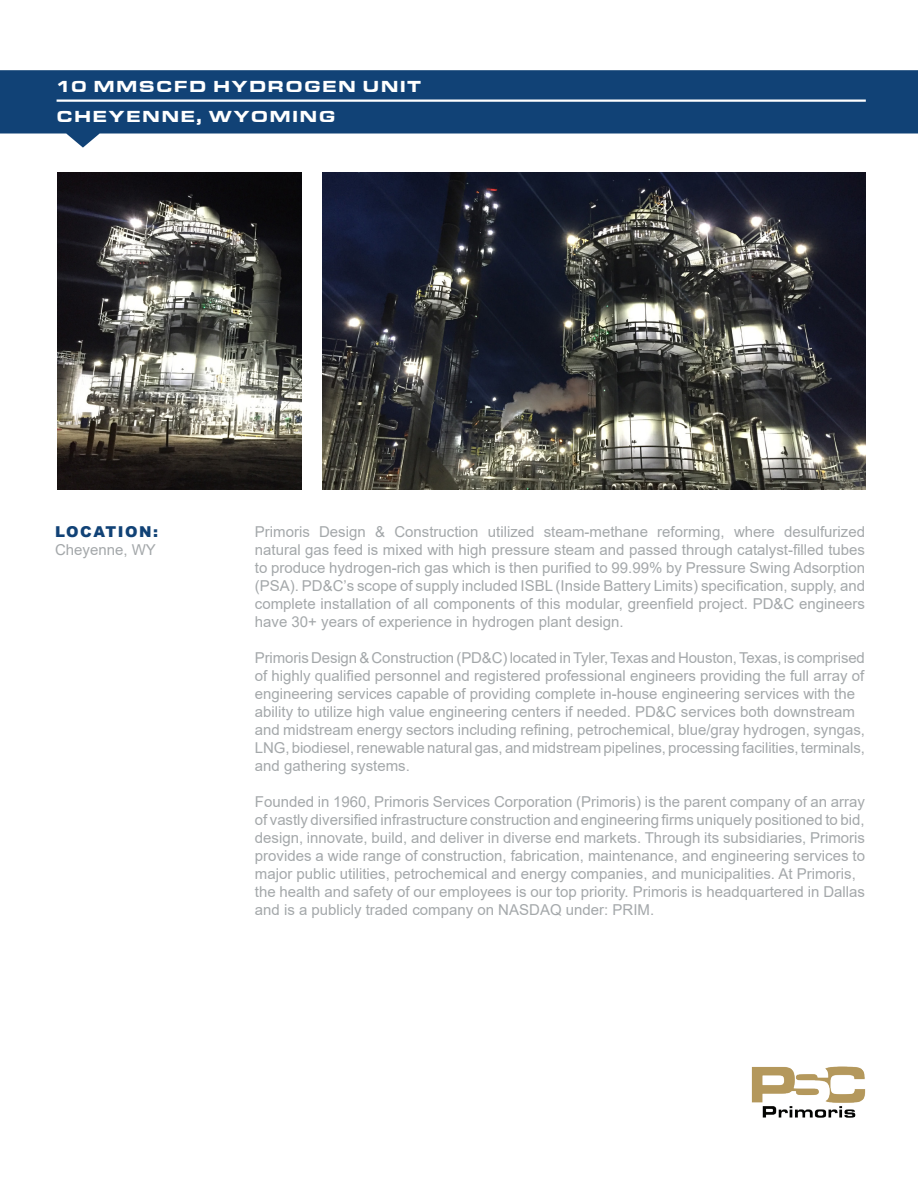
<style>
.page{position:relative;width:918px;height:1188px;background:#fff}
.page>*{position:absolute;margin:0;border:0;box-sizing:border-box;transform-origin:0 0}
.t1{font:16.5px "Eurostar Black Extended";letter-spacing:.075em;color:#fff}
.t2{font:15px/18px "Arial";color:#a4a8aa;text-align:justify}
.t3{font:900 15px "Arial";letter-spacing:.1em;color:#114276}
</style>
<div class="page">
<img style="left:751px;top:1066px;width:115px;height:52px">
<svg style="left:0;top:70px;width:918px;height:78px;fill:#114276"></svg>
<hr style="left:57px;top:100px;width:809px;height:2px;background:#fff">
<img style="left:323px;top:172px;width:543px;height:317px">
<img style="left:57px;top:172px;width:244px;height:317px">
<p class="t1" style="left:56px;top:76px;width:367px">10 MMSCFD HYDROGEN UNIT</p>
<p class="t1" style="left:57px;top:106px;width:280px">CHEYENNE, WYOMING</p>
<p class="t3" style="left:55px;top:521px;width:105px">LOCATION:</p>
<p class="t2" style="left:55px;top:541px;width:102px">Cheyenne, WY</p>
<p class="t2" style="left:255px;top:522px;width:612px">Primoris Design &amp; Construction utilized steam-methane reforming, where desulfurized natural gas feed is mixed with high pressure steam and passed through catalyst-filled tubes to produce hydrogen-rich gas which is then purified to 99.99% by Pressure Swing Adsorption (PSA). PD&amp;C’s scope of supply included ISBL (Inside Battery Limits) specification, supply, and complete installation of all components of this modular, greenfield project. PD&amp;C engineers have 30+ years of experience in hydrogen plant design.</p>
<p class="t2" style="left:255px;top:648px;width:612px">Primoris Design &amp; Construction (PD&amp;C) located in Tyler, Texas and Houston, Texas, is comprised</p>
<p class="t2" style="left:255px;top:666px;width:611px">of highly qualified personnel and registered professional engineers providing the full array of</p>
<p class="t2" style="left:255px;top:684px;width:602px">engineering services capable of providing complete in-house engineering services with the</p>
<p class="t2" style="left:255px;top:702px;width:602px">ability to utilize high value engineering centers if needed. PD&amp;C services both downstream</p>
<p class="t2" style="left:255px;top:720px;width:612px">and midstream energy sectors including refining, petrochemical, blue/gray hydrogen, syngas,</p>
<p class="t2" style="left:255px;top:738px;width:612px">LNG, biodiesel, renewable natural gas, and midstream pipelines, processing facilities, terminals,</p>
<p class="t2" style="left:255px;top:756px;width:157px">and gathering systems.</p>
<p class="t2" style="left:255px;top:792px;width:612px">Founded in 1960, Primoris Services Corporation (Primoris) is the parent company of an array</p>
<p class="t2" style="left:255px;top:810px;width:611px">of vastly diversified infrastructure construction and engineering firms uniquely positioned to bid,</p>
<p class="t2" style="left:255px;top:828px;width:612px">design, innovate, build, and deliver in diverse end markets. Through its subsidiaries, Primoris</p>
<p class="t2" style="left:255px;top:846px;width:612px">provides a wide range of construction, fabrication, maintenance, and engineering services to</p>
<p class="t2" style="left:255px;top:864px;width:603px">major public utilities, petrochemical and energy companies, and municipalities. At Primoris,</p>
<p class="t2" style="left:255px;top:882px;width:612px">the health and safety of our employees is our top priority. Primoris is headquartered in Dallas</p>
<p class="t2" style="left:255px;top:900px;width:401px">and is a publicly traded company on NASDAQ under: PRIM.</p>
</div>
